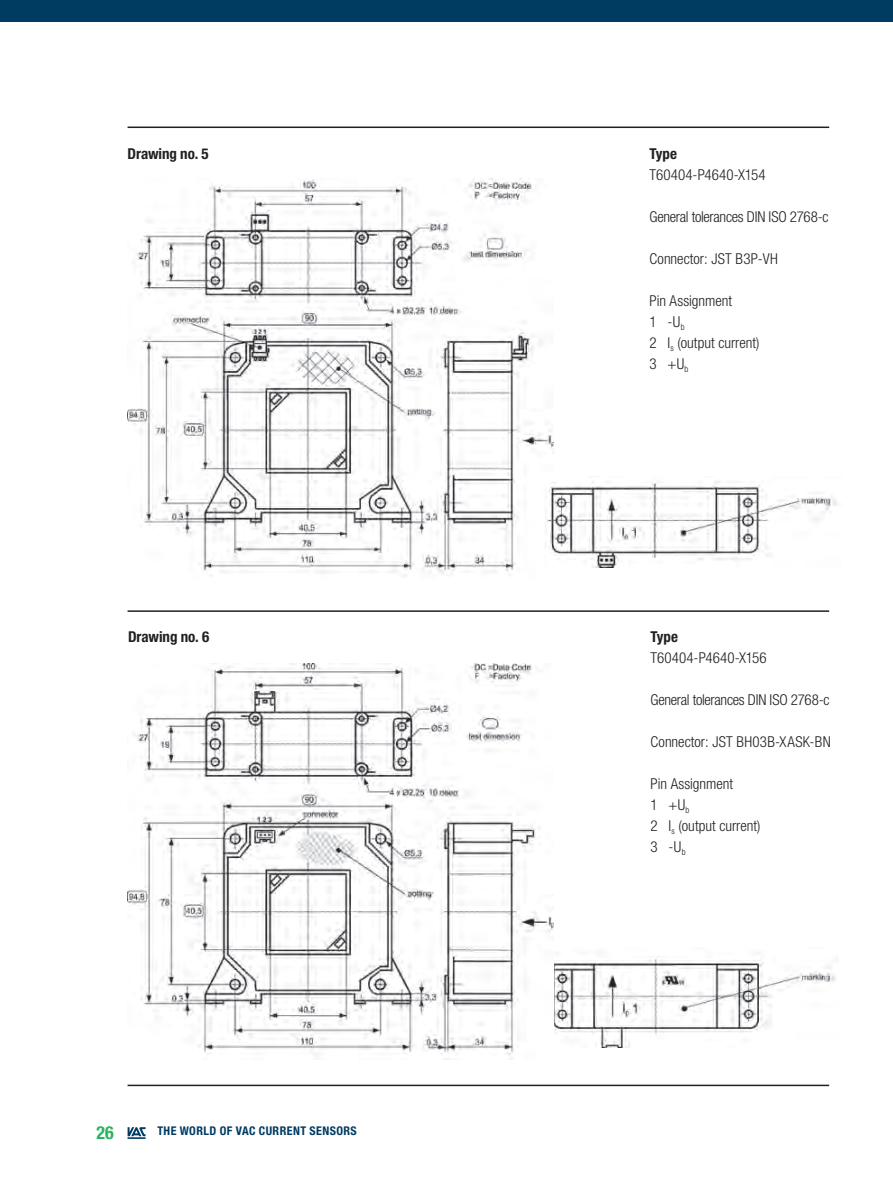
<style>
.page{position:relative;width:893px;height:1191px;background:#fff}
.page>*{position:absolute;margin:0;border:0;box-sizing:border-box;transform-origin:0 0}
.t1{font:700 condensed 18px "Helvetica Neue LT Pro";color:#2bb45f}
.t2{font:300 condensed 15px/21px "Helvetica Neue LT Pro";color:#231f20}
.t3{font:300 condensed 15px "Helvetica Neue LT Pro";letter-spacing:-.02em;color:#231f20}
.t4{font:700 condensed 15px "Helvetica Neue LT Pro";letter-spacing:-.01em;color:#231f20}
.t5{font:700 condensed 12px "Helvetica Neue LT Pro";letter-spacing:.035em;color:#003b62}
</style>
<div class="page">
<svg style="left:128px;top:1127px;width:18px;height:11px"></svg>
<hr style="left:128px;top:1084px;width:701px;height:2px;background:#231f20">
<div style="left:0;top:0;width:893px;height:21px;background:#003b62"></div>
<hr style="left:128px;top:610px;width:701px;height:2px;background:#231f20">
<hr style="left:128px;top:126px;width:701px;height:2px;background:#231f20">
<img style="left:128px;top:179px;width:425px;height:398px">
<img style="left:544px;top:477px;width:293px;height:91px">
<img style="left:554px;top:958px;width:282px;height:89px">
<img style="left:128px;top:663px;width:425px;height:396px">
<p class="t4" style="left:128px;top:144px;width:83px">DRAWING NO. 5</p>
<p class="t4" style="left:649px;top:144px;width:29px">TYPE</p>
<p class="t2" style="left:649px;top:164px;width:118px">T60404-P4640-X154</p>
<p class="t3" style="left:649px;top:208px;width:181px">General tolerances DIN ISO 2768-c</p>
<p class="t2" style="left:649px;top:248px;width:130px">Connector: JST B3P-VH</p>
<p class="t2" style="left:649px;top:290px;width:112px">Pin Assignment<br>1 -U<sub>b<br></sub>2 I<sub>s</sub> (output current)<br>3 +U<sub>b</sub></p>
<p class="t4" style="left:128px;top:627px;width:83px">DRAWING NO. 6</p>
<p class="t4" style="left:650px;top:627px;width:29px">TYPE</p>
<p class="t2" style="left:650px;top:647px;width:118px">T60404-P4640-X156</p>
<p class="t3" style="left:650px;top:691px;width:181px">General tolerances DIN ISO 2768-c</p>
<p class="t2" style="left:650px;top:731px;width:182px">Connector: JST BH03B-XASK-BN</p>
<p class="t2" style="left:650px;top:773px;width:112px">Pin Assignment<br>1 +U<sub>b<br></sub>2 I<sub>s</sub> (output current)<br>3 -U<sub>b</sub></p>
<p class="t1" style="left:96px;top:1121px;width:19px">26</p>
<p class="t5" style="left:157px;top:1123px;width:201px">THE WORLD OF VAC CURRENT SENSORS</p>
</div>
